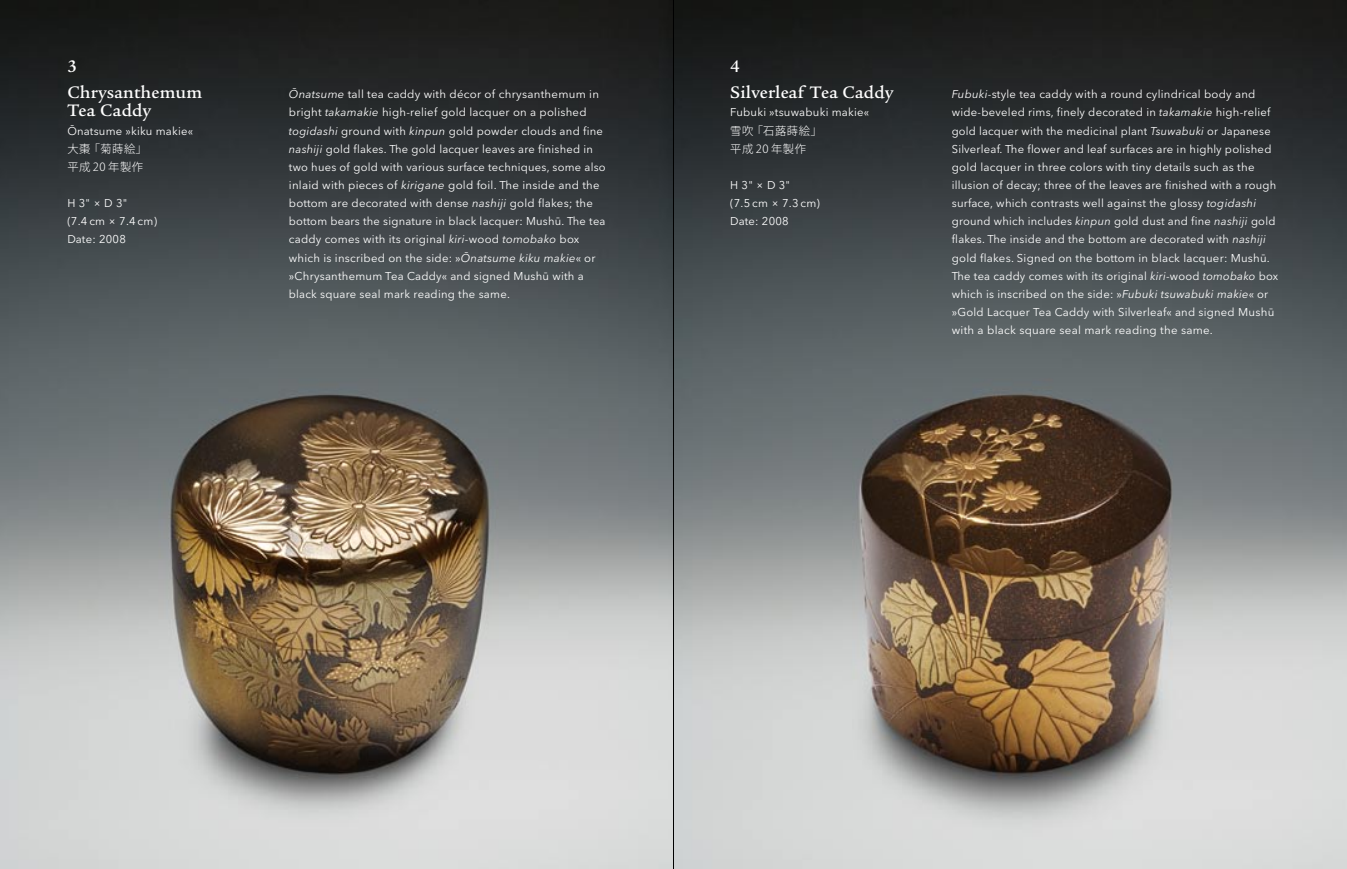
<style>
.page{position:relative;width:1347px;height:869px;background:#fff}
.page>*{position:absolute;margin:0;border:0;box-sizing:border-box;transform-origin:0 0}
.t1{font:500 18.12px/26.5px "Legacy Serif";letter-spacing:.01em;color:#fff}
.t2{font:11.25px/18.1px "Avenir Next LT Pro";letter-spacing:.02em;color:#fff}
.t3{font:300 11.25px/18.1px "Koz Go Std";letter-spacing:.05em;color:#fff}
.s1{font-style:italic}
</style>
<div class="page">
<img style="left:0;top:0;width:1346px;height:868px">
<hr style="left:673px;top:0;width:1px;height:868px;background:#000">
<h1 class="t1" style="left:67px;top:53px;width:136px">3<br>Chrysanthemum</h1>
<h1 class="t1" style="left:67px;top:97px;width:85px">Tea Caddy</h1>
<p class="t2" style="left:67px;top:121px;width:128px">Ōnatsume »kiku makie«</p>
<p class="t3" style="left:67px;top:140px;width:81px">大棗 「菊蒔絵」平成 20 年製作</p>
<p class="t2" style="left:67px;top:194px;width:91px">H 3" × D 3"<br>(7.4 cm × 7.4 cm)<br>Date: 2008</p>
<p class="t2" style="left:289px;top:85px;width:318px"><span class="s1">Ōnatsume</span> tall tea caddy with décor of chrysanthemum in bright <span class="s1">takamakie</span> high-relief gold lacquer on a polished <span class="s1">togidashi</span> ground with <span class="s1">kinpun</span> gold powder clouds and fine <span class="s1">nashiji</span> gold flakes. The gold lacquer leaves are finished in two hues of gold with various surface techniques, some also inlaid with pieces of <span class="s1">kirigane</span> gold foil. The inside and the bottom are decorated with dense <span class="s1">nashiji</span> gold flakes; the bottom bears the signature in black lacquer: Mushū. The tea caddy comes with its original <span class="s1">kiri</span>-wood <span class="s1">tomobako</span> box which is inscribed on the side: »<span class="s1">Ōnatsume kiku makie</span>« or »Chrysanthemum Tea Caddy« and signed Mushū with a black square seal mark reading the same.</p>
<h1 class="t1" style="left:730px;top:53px;width:164px">4<br>Silverleaf Tea Caddy</h1>
<p class="t2" style="left:730px;top:103px;width:141px">Fubuki »tsuwabuki makie«</p>
<p class="t3" style="left:730px;top:121px;width:93px">雪吹 「石蕗蒔絵」平成 20 年製作</p>
<p class="t2" style="left:730px;top:176px;width:91px">H 3" × D 3"<br>(7.5 cm × 7.3 cm)<br>Date: 2008</p>
<p class="t2" style="left:951px;top:85px;width:328px"><span class="s1">Fubuki</span>-style tea caddy with a round cylindrical body and wide-beveled rims, finely decorated in <span class="s1">takamakie</span> high-relief gold lacquer with the medicinal plant <span class="s1">Tsuwabuki</span> or Japanese Silverleaf. The flower and leaf surfaces are in highly polished gold lacquer in three colors with tiny details such as the illusion of decay; three of the leaves are finished with a rough surface, which contrasts well against the glossy <span class="s1">togidashi </span>ground which includes <span class="s1">kinpun</span> gold dust and fine <span class="s1">nashiji</span> gold flakes. The inside and the bottom are decorated with <span class="s1">nashiji </span>gold flakes. Signed on the bottom in black lacquer: Mushū.<br>The tea caddy comes with its original <span class="s1">kiri</span>-wood <span class="s1">tomobako</span> box which is inscribed on the side: »<span class="s1">Fubuki tsuwabuki makie</span>« or »Gold Lacquer Tea Caddy with Silverleaf« and signed Mushū with a black square seal mark reading the same.</p>
</div>
